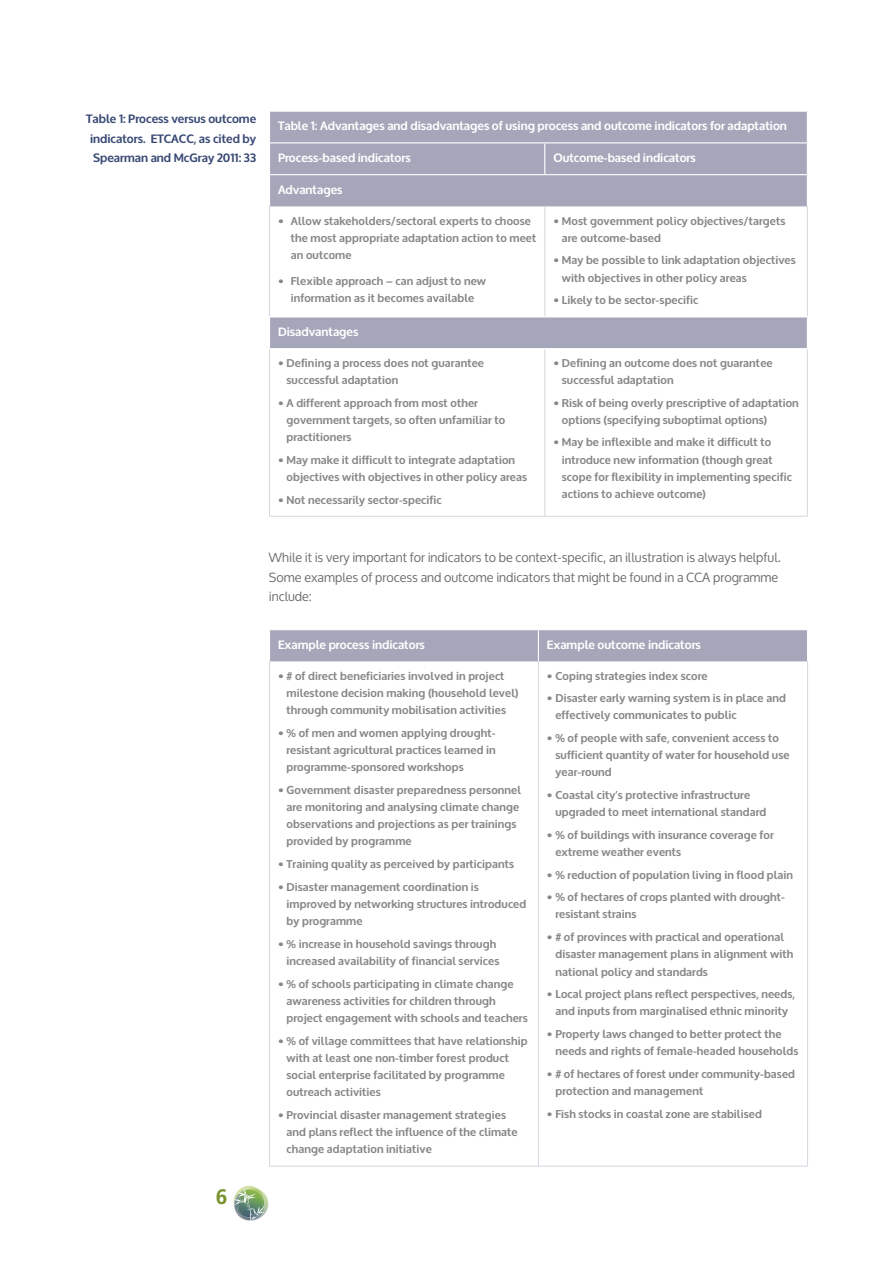
<style>
.page{position:relative;width:893px;height:1263px;background:#fff}
.page>*{position:absolute;margin:0;border:0;box-sizing:border-box;transform-origin:0 0}
.t1{font:700 21px "Frutiger";color:#78942c}
.t2{font:12.75px/19.5px "Oxygen";color:#706f6f}
.table_head{font:700 12px "Oxygen";color:#fff}
.t3{font:700 12px/19.5px "Oxygen";color:#3a4a75;text-align:center}
.t4{font:700 11.25px/17.2px "Oxygen";letter-spacing:.01em;color:#878787}
</style>
<div class="page">
<svg style="left:234px;top:1186px;width:35px;height:35px"></svg>
<div style="left:270px;top:112px;width:537px;height:94px;background:#a5a6b9"></div>
<svg style="left:270px;top:317px;width:275px;height:199px"></svg>
<svg style="left:545px;top:207px;width:262px;height:309px"></svg>
<hr style="left:544px;top:143px;width:1px;height:31px;background:#fff">
<hr style="left:269px;top:174px;width:276px;height:1px;background:#fff">
<hr style="left:545px;top:174px;width:263px;height:1px;background:#fff">
<hr style="left:544px;top:207px;width:1px;height:109px;background:#d7d7e0">
<hr style="left:544px;top:349px;width:1px;height:167px;background:#d7d7e0">
<hr style="left:269px;top:142px;width:276px;height:1px;background:#fff">
<hr style="left:545px;top:142px;width:263px;height:1px;background:#fff">
<hr style="left:269px;top:206px;width:276px;height:1px;background:#d7d7e0">
<hr style="left:269px;top:207px;width:1px;height:109px;background:#d7d7e0">
<hr style="left:545px;top:206px;width:263px;height:1px;background:#d7d7e0">
<hr style="left:807px;top:207px;width:1px;height:109px;background:#d7d7e0">
<hr style="left:269px;top:349px;width:1px;height:167px;background:#d7d7e0">
<hr style="left:807px;top:349px;width:1px;height:167px;background:#d7d7e0">
<hr style="left:269px;top:516px;width:276px;height:1px;background:#d7d7e0">
<hr style="left:545px;top:516px;width:263px;height:1px;background:#d7d7e0">
<hr style="left:545px;top:316px;width:263px;height:1px;background:#fff">
<hr style="left:269px;top:348px;width:276px;height:1px;background:#fff">
<hr style="left:545px;top:348px;width:263px;height:1px;background:#fff">
<div style="left:270px;top:630px;width:537px;height:31px;background:#a5a6b9"></div>
<hr style="left:538px;top:630px;width:1px;height:31px;background:#fff">
<hr style="left:538px;top:662px;width:1px;height:504px;background:#d7d7e0">
<hr style="left:269px;top:661px;width:269px;height:1px;background:#d7d7e0">
<hr style="left:269px;top:662px;width:1px;height:504px;background:#d7d7e0">
<hr style="left:538px;top:661px;width:270px;height:1px;background:#d7d7e0">
<hr style="left:807px;top:662px;width:1px;height:504px;background:#d7d7e0">
<hr style="left:269px;top:1166px;width:269px;height:1px;background:#d7d7e0">
<hr style="left:538px;top:1166px;width:270px;height:1px;background:#d7d7e0">
<p class="t3" style="left:86px;top:110px;width:172px">Table 1: Process versus outcome indicators. ETCACC, as cited by<br>Spearman and McGray 2011: 33</p>
<p class="table_head" style="left:278px;top:118px;width:510px">Table 1: Advantages and disadvantages of using process and outcome indicators for adaptation</p>
<p class="table_head" style="left:278px;top:150px;width:134px">Process-based indicators</p>
<p class="table_head" style="left:553px;top:150px;width:144px">Outcome-based indicators</p>
<p class="table_head" style="left:278px;top:182px;width:66px">Advantages</p>
<p class="t4" style="left:291px;top:212px;width:247px;text-indent:-13px">• Allow stakeholders/sectoral experts to choose the most appropriate adaptation action to meet an outcome</p>
<p class="t4" style="left:278px;top:273px;width:210px;text-align:center">• Flexible approach – can adjust to new information as it becomes available</p>
<p class="t4" style="left:562px;top:212px;width:225px;text-indent:-9px">• Most government policy objectives/targets are outcome-based</p>
<p class="t4" style="left:562px;top:252px;width:235px;text-indent:-9px">• May be possible to link adaptation objectives with objectives in other policy areas</p>
<p class="t4" style="left:553px;top:292px;width:146px">• Likely to be sector-specific</p>
<p class="table_head" style="left:278px;top:324px;width:82px">Disadvantages</p>
<p class="t4" style="left:287px;top:355px;width:199px;text-indent:-9px">• Defining a process does not guarantee successful adaptation</p>
<p class="t4" style="left:287px;top:394px;width:220px;text-indent:-9px">• A different approach from most other government targets, so often unfamiliar to practitioners</p>
<p class="t4" style="left:287px;top:451px;width:242px;text-indent:-9px">• May make it difficult to integrate adaptation objectives with objectives in other policy areas</p>
<p class="t4" style="left:278px;top:491px;width:165px">• Not necessarily sector-specific</p>
<p class="t4" style="left:562px;top:355px;width:212px;text-indent:-9px">• Defining an outcome does not guarantee successful adaptation</p>
<p class="t4" style="left:562px;top:394px;width:239px;text-indent:-9px">• Risk of being overly prescriptive of adaptation options (specifying suboptimal options)</p>
<p class="t4" style="left:562px;top:434px;width:232px;text-indent:-9px">• May be inflexible and make it difficult to introduce new information (though great scope for flexibility in implementing specific actions to achieve outcome)</p>
<h1 class="t1" style="left:216px;top:1185px;width:13px">6</h1>
<p class="t2" style="left:269px;top:548px;width:513px">While it is very important for indicators to be context-specific, an illustration is always helpful.<br>Some examples of process and outcome indicators that might be found in a CCA programme include:</p>
<p class="table_head" style="left:278px;top:637px;width:148px">Example process indicators</p>
<p class="table_head" style="left:547px;top:637px;width:155px">Example outcome indicators</p>
<p class="t4" style="left:287px;top:667px;width:233px;text-indent:-9px">• # of direct beneficiaries involved in project milestone decision making (household level) through community mobilisation activities</p>
<p class="t4" style="left:287px;top:724px;width:211px;text-align:justify;text-indent:-9px">• % of men and women applying drought&shy;resistant agricultural practices learned in programme-sponsored workshops</p>
<p class="t4" style="left:287px;top:781px;width:236px;text-indent:-9px">• Government disaster preparedness personnel are monitoring and analysing climate change observations and projections as per trainings provided by programme</p>
<p class="t4" style="left:278px;top:856px;width:238px">• Training quality as perceived by participants</p>
<p class="t4" style="left:287px;top:878px;width:241px;text-indent:-9px">• Disaster management coordination is improved by networking structures introduced by programme</p>
<p class="t4" style="left:278px;top:935px;width:223px;text-align:right">• % increase in household savings through increased availability of financial services</p>
<p class="t4" style="left:287px;top:975px;width:243px;text-indent:-9px">• % of schools participating in climate change awareness activities for children through project engagement with schools and teachers</p>
<p class="t4" style="left:287px;top:1032px;width:243px;text-indent:-9px">• % of village committees that have relationship with at least one non-timber forest product social enterprise facilitated by programme outreach activities</p>
<p class="t4" style="left:287px;top:1107px;width:233px;text-indent:-9px">• Provincial disaster management strategies and plans reflect the influence of the climate change adaptation initiative</p>
<p class="t4" style="left:547px;top:667px;width:162px">• Coping strategies index score</p>
<p class="t4" style="left:555px;top:690px;width:232px;text-indent:-9px">• Disaster early warning system is in place and effectively communicates to public</p>
<p class="t4" style="left:555px;top:730px;width:236px;text-indent:-9px">• % of people with safe, convenient access to sufficient quantity of water for household use year-round</p>
<p class="t4" style="left:555px;top:787px;width:212px;text-indent:-9px">• Coastal city’s protective infrastructure upgraded to meet international standard</p>
<p class="t4" style="left:555px;top:826px;width:220px;text-indent:-9px">• % of buildings with insurance coverage for extreme weather events</p>
<p class="t4" style="left:547px;top:866px;width:248px">• % reduction of population living in flood plain</p>
<p class="t4" style="left:555px;top:889px;width:231px;text-indent:-9px">• % of hectares of crops planted with drought&shy;resistant strains</p>
<p class="t4" style="left:555px;top:929px;width:239px;text-indent:-9px">• # of provinces with practical and operational disaster management plans in alignment with national policy and standards</p>
<p class="t4" style="left:547px;top:986px;width:249px;text-align:center">• Local project plans reflect perspectives, needs, and inputs from marginalised ethnic minority</p>
<p class="t4" style="left:555px;top:1026px;width:244px;text-indent:-9px">• Property laws changed to better protect the needs and rights of female-headed households</p>
<p class="t4" style="left:555px;top:1065px;width:241px;text-indent:-9px">• # of hectares of forest under community-based protection and management</p>
<p class="t4" style="left:547px;top:1105px;width:216px">• Fish stocks in coastal zone are stabilised</p>
</div>
